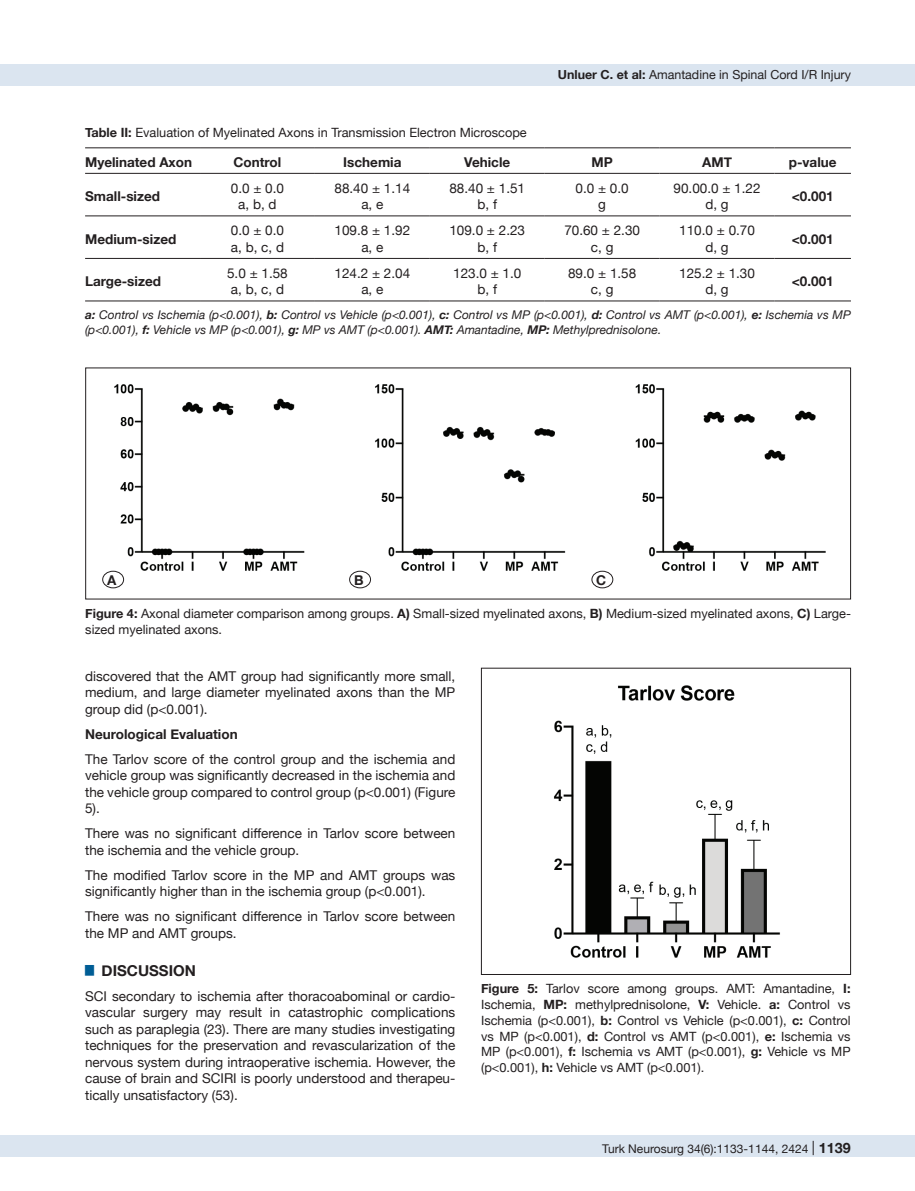
<style>
.page{position:relative;width:915px;height:1191px;background:#fff}
.page>*{position:absolute;margin:0;border:0;box-sizing:border-box;transform-origin:0 0}
.t1{font:700 15px "Helvetica Neue";color:#231f20}
.t2{font:13.5px/16.5px "Helvetica Neue";color:#231f20;text-align:center}
.t3{font:700 13.5px "Helvetica Neue";color:#231f20}
.t4{font:12.75px/15.8px "Helvetica Neue";color:#231f20;text-align:justify}
.t5{font:12.45px "Helvetica Neue";color:#231f20}
.t6{font:italic 12px/15px "Helvetica Neue";color:#231f20}
.t7{font:12px "Helvetica Neue";color:#231f20}
.s1{font-weight:700}
.s2{font-size:14.25px}
.s3{font-weight:700;font-size:14.25px}
</style>
<div class="page">
<div style="left:0;top:1135px;width:914px;height:22px;background:#dbe5f0"></div>
<div style="left:0;top:64px;width:914px;height:21px;background:#dbe5f0"></div>
<hr style="left:85px;top:216px;width:115px;height:1px;background:#231f20">
<hr style="left:200px;top:216px;width:115px;height:1px;background:#231f20">
<hr style="left:315px;top:216px;width:114px;height:1px;background:#231f20">
<hr style="left:429px;top:216px;width:115px;height:1px;background:#231f20">
<hr style="left:544px;top:216px;width:115px;height:1px;background:#231f20">
<hr style="left:659px;top:216px;width:115px;height:1px;background:#231f20">
<hr style="left:774px;top:216px;width:76px;height:1px;background:#231f20">
<hr style="left:85px;top:258px;width:115px;height:1px;background:#231f20">
<hr style="left:200px;top:258px;width:115px;height:1px;background:#231f20">
<hr style="left:315px;top:258px;width:114px;height:1px;background:#231f20">
<hr style="left:429px;top:258px;width:115px;height:1px;background:#231f20">
<hr style="left:544px;top:258px;width:115px;height:1px;background:#231f20">
<hr style="left:659px;top:258px;width:115px;height:1px;background:#231f20">
<hr style="left:774px;top:258px;width:76px;height:1px;background:#231f20">
<hr style="left:85px;top:147px;width:115px;height:1px;background:#231f20">
<hr style="left:200px;top:147px;width:115px;height:1px;background:#231f20">
<hr style="left:315px;top:147px;width:114px;height:1px;background:#231f20">
<hr style="left:429px;top:147px;width:115px;height:1px;background:#231f20">
<hr style="left:544px;top:147px;width:115px;height:1px;background:#231f20">
<hr style="left:659px;top:147px;width:115px;height:1px;background:#231f20">
<hr style="left:774px;top:147px;width:76px;height:1px;background:#231f20">
<hr style="left:85px;top:173px;width:115px;height:1px;background:#231f20">
<hr style="left:200px;top:173px;width:115px;height:1px;background:#231f20">
<hr style="left:315px;top:173px;width:114px;height:1px;background:#231f20">
<hr style="left:429px;top:173px;width:115px;height:1px;background:#231f20">
<hr style="left:544px;top:173px;width:115px;height:1px;background:#231f20">
<hr style="left:659px;top:173px;width:115px;height:1px;background:#231f20">
<hr style="left:774px;top:173px;width:76px;height:1px;background:#231f20">
<hr style="left:85px;top:300px;width:115px;height:1px;background:#231f20">
<hr style="left:200px;top:300px;width:115px;height:1px;background:#231f20">
<hr style="left:315px;top:300px;width:114px;height:1px;background:#231f20">
<hr style="left:429px;top:300px;width:115px;height:1px;background:#231f20">
<hr style="left:544px;top:300px;width:115px;height:1px;background:#231f20">
<hr style="left:659px;top:300px;width:115px;height:1px;background:#231f20">
<hr style="left:774px;top:300px;width:76px;height:1px;background:#231f20">
<img style="left:554px;top:685px;width:226px;height:273px">
<div style="left:481px;top:668px;width:369px;height:307px;border:1px solid #231f20"></div>
<img style="left:102px;top:384px;width:724px;height:204px">
<div style="left:103px;top:571px;width:20px;height:17px;background:#fff;border-radius:50%"></div>
<div style="left:102px;top:571px;width:22px;height:17px;border:1px solid #231f20;border-radius:50%"></div>
<div style="left:349px;top:571px;width:21px;height:17px;background:#fff;border-radius:50%"></div>
<div style="left:349px;top:571px;width:21px;height:17px;border:1px solid #231f20;border-radius:50%"></div>
<div style="left:591px;top:571px;width:21px;height:17px;background:#fff;border-radius:50%"></div>
<div style="left:591px;top:571px;width:21px;height:17px;border:1px solid #231f20;border-radius:50%"></div>
<p class="t5" style="left:557px;top:66px;width:294px"><span class="s1">Unluer C. et al:</span> Amantadine in Spinal Cord I/R Injury</p>
<p class="t4" style="left:85px;top:125px;width:443px"><span class="s1">Table II:</span> Evaluation of Myelinated Axons in Transmission Electron Microscope</p>
<p class="t3" style="left:85px;top:152px;width:108px">Myelinated Axon</p>
<p class="t3" style="left:233px;top:152px;width:49px">Control</p>
<p class="t3" style="left:343px;top:152px;width:60px">Ischemia</p>
<p class="t3" style="left:464px;top:152px;width:47px">Vehicle</p>
<p class="t3" style="left:591px;top:152px;width:23px">MP</p>
<p class="t3" style="left:702px;top:152px;width:31px">AMT</p>
<p class="t3" style="left:788px;top:152px;width:49px">p-value</p>
<p class="t3" style="left:85px;top:186px;width:76px">Small-sized</p>
<p class="t2" style="left:231px;top:181px;width:55px">0.0 ± 0.0 a, b, d</p>
<p class="t2" style="left:334px;top:181px;width:77px">88.40 ± 1.14 a, e</p>
<p class="t2" style="left:449px;top:181px;width:77px">88.40 ± 1.51 b, f</p>
<p class="t2" style="left:575px;top:181px;width:55px">0.0 ± 0.0 g</p>
<p class="t2" style="left:673px;top:181px;width:88px">90.00.0 ± 1.22 d, g</p>
<p class="t3" style="left:791px;top:186px;width:43px">&lt;0.001</p>
<p class="t3" style="left:85px;top:228px;width:93px">Medium-sized</p>
<p class="t2" style="left:231px;top:223px;width:55px;text-align:left">0.0 ± 0.0 a, b, c, d</p>
<p class="t2" style="left:334px;top:223px;width:77px">109.8 ± 1.92 a, e</p>
<p class="t2" style="left:449px;top:223px;width:77px">109.0 ± 2.23 b, f</p>
<p class="t2" style="left:564px;top:223px;width:77px">70.60 ± 2.30 c, g</p>
<p class="t2" style="left:679px;top:223px;width:77px">110.0 ± 0.70 d, g</p>
<p class="t3" style="left:791px;top:228px;width:43px">&lt;0.001</p>
<p class="t3" style="left:85px;top:271px;width:77px">Large-sized</p>
<p class="t2" style="left:227px;top:265px;width:62px;text-align:left">5.0 ± 1.58 a, b, c, d</p>
<p class="t2" style="left:334px;top:265px;width:77px">124.2 ± 2.04 a, e</p>
<p class="t2" style="left:453px;top:265px;width:70px">123.0 ± 1.0 b, f</p>
<p class="t2" style="left:568px;top:265px;width:70px">89.0 ± 1.58 c, g</p>
<p class="t2" style="left:679px;top:265px;width:77px">125.2 ± 1.30 d, g</p>
<p class="t3" style="left:791px;top:271px;width:43px">&lt;0.001</p>
<p class="t6" style="left:85px;top:308px;width:767px"><span class="s1">a:</span> Control vs Ischemia (p&lt;0.001), <span class="s1">b:</span> Control vs Vehicle (p&lt;0.001), <span class="s1">c:</span> Control vs MP (p&lt;0.001), <span class="s1">d:</span> Control vs AMT (p&lt;0.001), <span class="s1">e:</span> Ischemia vs MP (p&lt;0.001), <span class="s1">f:</span> Vehicle vs MP (p&lt;0.001), <span class="s1">g:</span> MP vs AMT (p&lt;0.001). <span class="s1">AMT:</span> Amantadine, <span class="s1">MP:</span> Methylprednisolone.</p>
<p class="t3" style="left:107px;top:569px;width:11px">A</p>
<p class="t3" style="left:354px;top:569px;width:11px">B</p>
<p class="t3" style="left:596px;top:569px;width:12px">C</p>
<p class="t4" style="left:85px;top:606px;width:766px"><span class="s1">Figure 4:</span> Axonal diameter comparison among groups. <span class="s1">A)</span> Small-sized myelinated axons, <span class="s1">B)</span> Medium-sized myelinated axons, <span class="s1">C)</span> Large&shy;sized myelinated axons.</p>
<p class="t2" style="left:85px;top:668px;width:371px;text-align:justify">discovered that the AMT group had significantly more small, medium, and large diameter myelinated axons than the MP group did (p&lt;0.001).</p>
<p class="t3" style="left:85px;top:723px;width:154px">Neurological Evaluation</p>
<p class="t2" style="left:85px;top:751px;width:371px;text-align:justify">The Tarlov score of the control group and the ischemia and vehicle group was significantly decreased in the ischemia and the vehicle group compared to control group (p&lt;0.001) (Figure 5).</p>
<p class="t2" style="left:85px;top:826px;width:371px;text-align:left">There was no significant difference in Tarlov score between the ischemia and the vehicle group.</p>
<p class="t2" style="left:85px;top:867px;width:371px;text-align:left">The modified Tarlov score in the MP and AMT groups was significantly higher than in the ischemia group (p&lt;0.001).</p>
<p class="t2" style="left:85px;top:909px;width:371px;text-align:left">There was no significant difference in Tarlov score between the MP and AMT groups.</p>
<p class="t1" style="left:85px;top:958px;width:112px"><sup>█</sup> DISCUSSION</p>
<p class="t2" style="left:85px;top:988px;width:371px;text-align:justify">SCI secondary to ischemia after thoracoabominal or cardio&shy;vascular surgery may result in catastrophic complications such as paraplegia (23). There are many studies investigating techniques for the preservation and revascularization of the nervous system during intraoperative ischemia. However, the cause of brain and SCIRI is poorly understood and therapeu&shy;tically unsatisfactory (53).</p>
<p class="t4" style="left:481px;top:981px;width:371px"><span class="s1">Figure 5:</span> Tarlov score among groups. AMT: Amantadine, <span class="s1">I:<br></span>Ischemia, <span class="s1">MP:</span> methylprednisolone, <span class="s1">V:</span> Vehicle. <span class="s1">a:</span> Control vs Ischemia (p&lt;0.001), <span class="s1">b:</span> Control vs Vehicle (p&lt;0.001), <span class="s1">c:</span> Control vs MP (p&lt;0.001), <span class="s1">d:</span> Control vs AMT (p&lt;0.001), <span class="s1">e:</span> Ischemia vs MP (p&lt;0.001), <span class="s1">f:</span> Ischemia vs AMT (p&lt;0.001), <span class="s1">g:</span> Vehicle vs MP (p&lt;0.001), <span class="s1">h:</span> Vehicle vs AMT (p&lt;0.001).</p>
<p class="t7" style="left:602px;top:1140px;width:271px">Turk Neurosurg 34(6):1133-1144, 2424 <span class="s2">|</span> <span class="s3">11391139</span></p>
</div>
